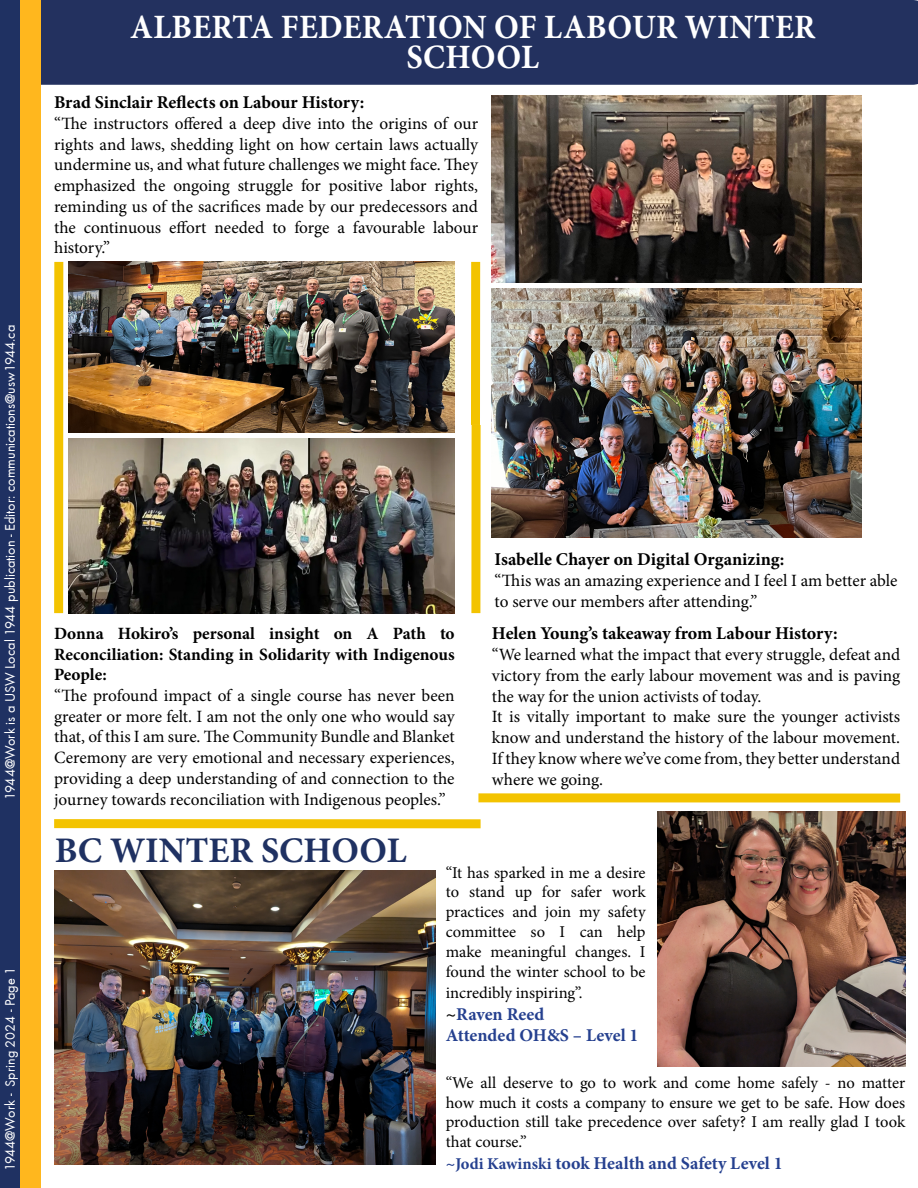
<style>
.page{position:relative;width:918px;height:1188px;background:#fff}
.page>*{position:absolute;margin:0;border:0;box-sizing:border-box;transform-origin:0 0}
.t1{font:700 36px "Minion Pro";color:#1f3162}
.t2{font:700 34.05px/30px "Minion Pro";letter-spacing:.01em;color:#fff;text-align:center;scale:.95 1}
.t3{font:700 18px "Minion Pro";color:#000}
.t4{font:700 18px/21.6px "Minion Pro";letter-spacing:-.005em;color:#25408f}
.t5{font:17.25px/20.7px "Minion Pro";letter-spacing:-.005em;color:#000}
.t6{font:700 17.25px/20.7px "Minion Pro";color:#000;text-align:justify}
.t7{font:16.5px/19.8px "Minion Pro";letter-spacing:-.005em;color:#000;text-align:justify}
.t8{font:14.25px "Futura T";color:#fff}
.s1{font-size:14.1px}
.s2{color:#000}
.s3{font-size:16.5px}
</style>
<div class="page">
<div style="left:40px;top:0;width:878px;height:85px;background:#23315f"></div>
<div style="left:0;top:0;width:20px;height:1188px;background:#1f3162"></div>
<div style="left:20px;top:0;width:20px;height:1188px;background:#ffb71e"></div>
<div style="left:54px;top:819px;width:427px;height:9px;background:#f3c300"></div>
<img style="left:68px;top:438px;width:387px;height:176px">
<img style="left:492px;top:288px;width:369px;height:250px">
<img style="left:492px;top:95px;width:369px;height:188px">
<img style="left:68px;top:262px;width:387px;height:171px">
<div style="left:478px;top:793px;width:422px;height:10px;background:#f3c300"></div>
<div style="left:471px;top:425px;width:10px;height:188px;background:#f3c300"></div>
<div style="left:471px;top:262px;width:9px;height:163px;background:#f3c300"></div>
<div style="left:54px;top:262px;width:9px;height:351px;background:#f3c300"></div>
<img style="left:658px;top:811px;width:247px;height:255px">
<img style="left:54px;top:870px;width:381px;height:295px">
<p class="t8" style="left:2px;top:800px;width:476px;rotate:-90deg">1944@Work is a USW Local 1944 publication - Editor: communications@usw1944.ca</p>
<p class="t8" style="left:2px;top:1171px;width:206px;rotate:-90deg">1944@Work - <span class="s1">Spring 2024</span> - Page 1</p>
<h2 class="t2" style="left:130px;top:11px;width:723px">ALBERTA FEDERATION OF LABOUR WINTER<br>SCHOOL</h2>
<p class="t3" style="left:54px;top:90px;width:312px">Brad Sinclair Reflects on Labour History:</p>
<p class="t5" style="left:54px;top:113px;width:425px;text-align:justify">“The instructors offered a deep dive into the origins of our rights and laws, shedding light on how certain laws actually undermine us, and what future challenges we might face. They emphasized the ongoing struggle for positive labor rights, reminding us of the sacrifices made by our predecessors and the continuous effort needed to forge a favourable labour history.”</p>
<p class="t6" style="left:54px;top:623px;width:402px">Donna Hokiro’s personal insight on A Path to Reconciliation: Standing in Solidarity with Indigenous People:</p>
<p class="t5" style="left:54px;top:685px;width:402px;text-align:justify">“The profound impact of a single course has never been greater or more felt. I am not the only one who would say that, of this I am sure. The Community Bundle and Blanket Ceremony are very emotional and necessary experiences, providing a deep understanding of and connection to the journey towards reconciliation with Indigenous peoples.”</p>
<h1 class="t1" style="left:55px;top:825px;width:353px">BC WINTER SCHOOL</h1>
<p class="t3" style="left:495px;top:547px;width:291px">Isabelle Chayer on Digital Organizing:</p>
<p class="t5" style="left:495px;top:570px;width:404px">“This was an amazing experience and I feel I am better able to serve our members after attending.”</p>
<p class="t3" style="left:492px;top:621px;width:347px">Helen Young’s takeaway from Labour History:</p>
<p class="t5" style="left:492px;top:644px;width:410px">“We learned what the impact that every struggle, defeat and victory from the early labour movement was and is paving the way for the union activists of today.<br>It is vitally important to make sure the younger activists know and understand the history of the labour movement.<br>If they know where we’ve come from, they better understand where we going.</p>
<p class="t7" style="left:446px;top:863px;width:201px">“It has sparked in me a desire to stand up for safer work practices and join my safety committee so I can help make meaningful changes. I found the winter school to be</p>
<p class="t7" style="left:446px;top:983px;width:138px">incredibly inspiring”.</p>
<p class="t4" style="left:446px;top:1003px;width:194px"><span class="s2">~</span>Raven Reed<br>Attended OH&amp;S – Level 1</p>
<p class="t7" style="left:446px;top:1073px;width:461px">“We all deserve to go to work and come home safely - no matter how much it costs a company to ensure we get to be safe. How does production still take precedence over safety? I am really glad I took that course.”</p>
<p class="t4" style="left:446px;top:1152px;width:339px"><span class="s3">~Jodi Kawinski</span> took Health and Safety Level 1</p>
</div>
